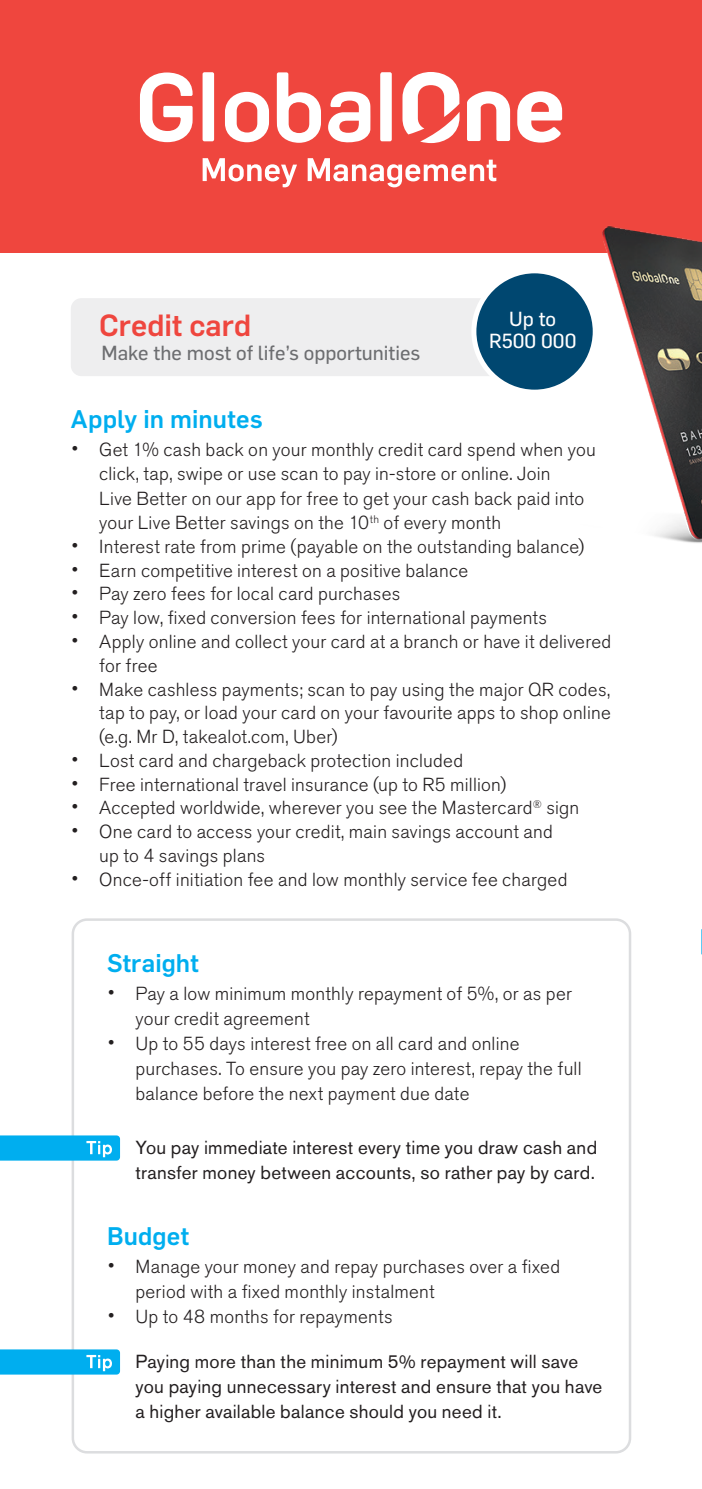
<style>
.page{position:relative;width:702px;height:1489px;background:#fff}
.page>*{position:absolute;margin:0;border:0;box-sizing:border-box;transform-origin:0 0}
.t1{font:500 30px "Flama";color:#ef463e}
.t2{font:500 25px "Flama";letter-spacing:.005em;color:#00aeef}
.t3{font:20px "Flama Basic";color:#6c6d70}
.t4{font:20px/22.5px "Flama Basic";color:#fff;text-align:center}
.t5{font:300 18.75px/25px "Akzidenz Grotesk BE";letter-spacing:.01em;color:#231f20}
.t6{font:18.75px/25px "Akzidenz Grotesk BE";letter-spacing:.015em;color:#231f20}
.s1{font-family:"Flama Basic";font-weight:400;font-size:21.25px}
</style>
<div class="page">
<div style="left:0;top:0;width:702px;height:252px;background:#ef463e"></div>
<svg style="left:140px;top:72px;width:422px;height:115px"></svg>
<div style="left:71px;top:298px;width:480px;height:78px;background:#eeeeef;border-radius:11px"></div>
<div style="left:474px;top:271px;width:121px;height:121px;background:#004770;border-radius:50%"></div>
<div style="left:471px;top:268px;width:126px;height:126px;border:5px solid #fff;border-radius:50%"></div>
<img style="left:580px;top:226px;width:122px;height:317px">
<div style="left:72px;top:918px;width:559px;height:535px;border:2px solid #dcdddf;border-radius:14px"></div>
<svg style="left:0;top:1135px;width:120px;height:25px;background:#10b3f0"></svg>
<svg style="left:0;top:1349px;width:120px;height:25px;background:#10b3ef"></svg>
<svg style="left:701px;top:929px;width:1px;height:25px"></svg>
<h1 class="t1" style="left:99px;top:303px;width:154px">Credit card</h1>
<p class="t3" style="left:101px;top:339px;width:320px">Make the most of life’s opportunities</p>
<p class="t4" style="left:489px;top:306px;width:89px">Up to<br>R500 000</p>
<h2 class="t2" style="left:71px;top:401px;width:193px">Apply in minutes</h2>
<p class="t5" style="left:99px;top:437px;width:498px;text-indent:-28px"><span class="s1">•</span> Get 1% cash back on your monthly credit card spend when you click, tap, swipe or use scan to pay in-store or online. Join<br>Live Better on our app for free to get your cash back paid into your Live Better savings on the 10<sup>th</sup> of every month</p>
<p class="t5" style="left:71px;top:534px;width:515px"><span class="s1">•</span> Interest rate from prime (payable on the outstanding balance)</p>
<p class="t5" style="left:71px;top:558px;width:398px"><span class="s1">•</span> Earn competitive interest on a positive balance</p>
<p class="t5" style="left:71px;top:582px;width:331px"><span class="s1">•</span> Pay zero fees for local card purchases</p>
<p class="t5" style="left:71px;top:605px;width:478px"><span class="s1">•</span> Pay low, fixed conversion fees for international payments</p>
<p class="t5" style="left:99px;top:630px;width:513px;line-height:23.8px;text-indent:-28px"><span class="s1">•</span> Apply online and collect your card at a branch or have it delivered for free</p>
<p class="t5" style="left:99px;top:677px;width:513px;line-height:23.8px;text-align:justify;text-indent:-28px"><span class="s1">•</span> Make cashless payments; scan to pay using the major QR codes, tap to pay, or load your card on your favourite apps to shop online (e.g. Mr D, takealot.com, Uber)</p>
<p class="t5" style="left:71px;top:748px;width:394px"><span class="s1">•</span> Lost card and chargeback protection included</p>
<p class="t5" style="left:71px;top:772px;width:437px"><span class="s1">•</span> Free international travel insurance (up to R5 million)</p>
<p class="t5" style="left:71px;top:795px;width:510px"><span class="s1">•</span> Accepted worldwide, wherever you see the Mastercard<sup>®</sup> sign</p>
<p class="t5" style="left:99px;top:820px;width:455px;line-height:23.8px;text-indent:-28px"><span class="s1">•</span> One card to access your credit, main savings account and up to 4 savings plans</p>
<p class="t5" style="left:71px;top:867px;width:498px"><span class="s1">•</span> Once-off initiation fee and low monthly service fee charged</p>
<h2 class="t2" style="left:107px;top:944px;width:93px">Straight</h2>
<p class="t5" style="left:135px;top:981px;width:438px;text-indent:-28px"><span class="s1">•</span> Pay a low minimum monthly repayment of 5%, or as per your credit agreement</p>
<p class="t5" style="left:135px;top:1031px;width:447px;text-indent:-28px"><span class="s1">•</span> Up to 55 days interest free on all card and online purchases. To ensure you pay zero interest, repay the full balance before the next payment due date</p>
<p class="t6" style="left:135px;top:1134px;width:463px">You pay immediate interest every time you draw cash and transfer money between accounts, so rather pay by card.</p>
<h2 class="t2" style="left:107px;top:1217px;width:83px">Budget</h2>
<p class="t5" style="left:135px;top:1254px;width:426px;text-indent:-28px"><span class="s1">•</span> Manage your money and repay purchases over a fixed period with a fixed monthly instalment</p>
<p class="t5" style="left:107px;top:1304px;width:287px"><span class="s1">•</span> Up to 48 months for repayments</p>
<p class="t6" style="left:135px;top:1348px;width:468px">Paying more than the minimum 5% repayment will save you paying unnecessary interest and ensure that you have a higher available balance should you need it.</p>
</div>
